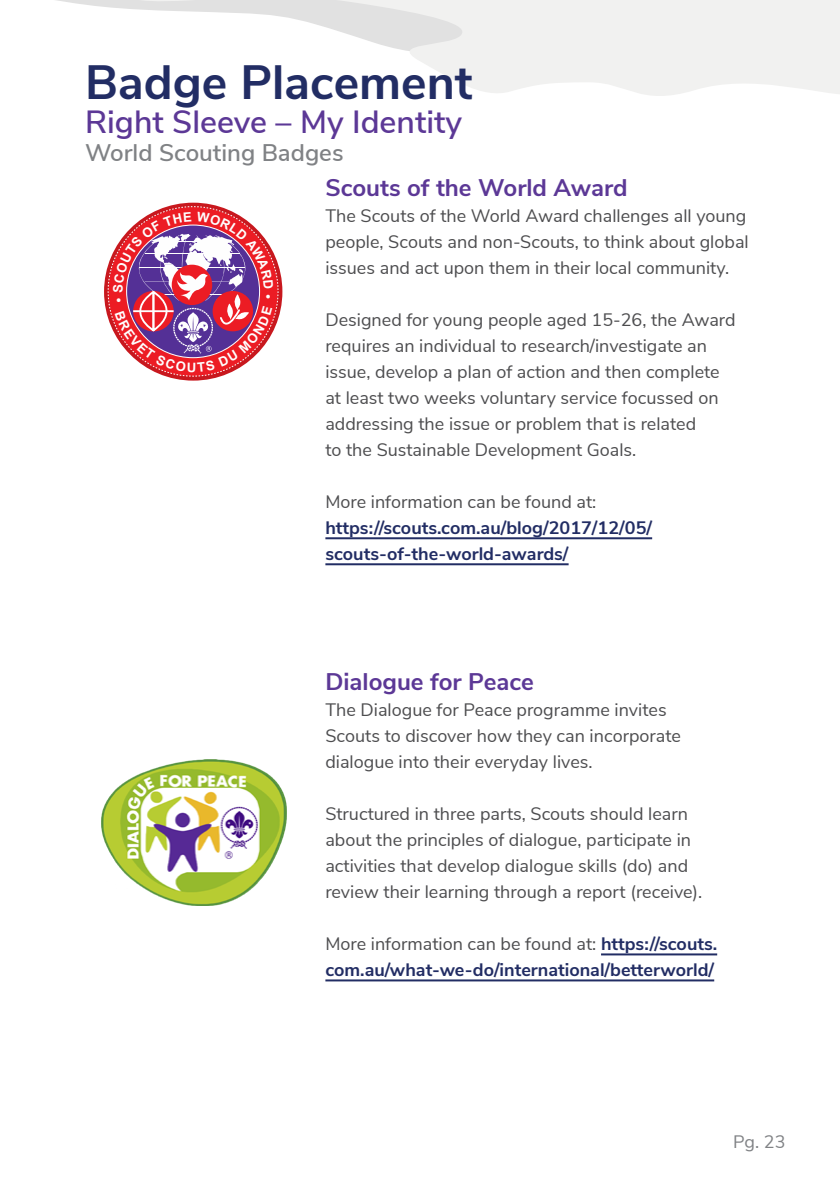
<style>
.page{position:relative;width:840px;height:1191px;background:#fff}
.page>*{position:absolute;margin:0;border:0;box-sizing:border-box;transform-origin:0 0}
.t1{font:700 48px "Nunito Sans";color:#222d64}
.t2{font:600 32px "Nunito Sans";color:#5c3896}
.t3{font:700 24px "Nunito Sans";color:#5c3896}
.t4{font:600 24px "Nunito Sans";color:#808285}
.t5{font:18px/26px "Nunito Sans";color:#4d4d4f}
.t6{font:700 18px/26px "Nunito Sans";color:#222d64}
.t7{font:18px "Nunito Sans";color:#808285}
.s1{font-weight:400;color:#4d4d4f}
</style>
<div class="page">
<svg style="left:76px;top:0;width:763px;height:306px"></svg>
<hr style="left:325px;top:537px;width:326px;height:2px;background:#222d64">
<hr style="left:325px;top:563px;width:243px;height:2px;background:#222d64">
<hr style="left:600px;top:953px;width:116px;height:2px;background:#222d64">
<hr style="left:325px;top:979px;width:388px;height:2px;background:#222d64">
<img style="left:101px;top:759px;width:185px;height:146px">
<svg style="left:107px;top:206px;width:171px;height:171px"></svg>
<h1 class="t1" style="left:85px;top:47px;width:388px">Badge Placement</h1>
<h2 class="t2" style="left:85px;top:99px;width:378px">Right Sleeve – My Identity</h2>
<h3 class="t4" style="left:85px;top:135px;width:260px">World Scouting Badges</h3>
<h3 class="t3" style="left:325px;top:170px;width:303px">Scouts of the World Award</h3>
<p class="t5" style="left:325px;top:202px;width:424px">The Scouts of the World Award challenges all young people, Scouts and non-Scouts, to think about global issues and act upon them in their local community.</p>
<p class="t5" style="left:325px;top:306px;width:411px">Designed for young people aged 15-26, the Award requires an individual to research/investigate an issue, develop a plan of action and then complete at least two weeks voluntary service focussed on addressing the issue or problem that is related<br>to the Sustainable Development Goals.</p>
<p class="t5" style="left:325px;top:488px;width:272px">More information can be found at:</p>
<p class="t6" style="left:325px;top:514px;width:328px">https://scouts.com.au/blog/2017/12/05/ scouts-of-the-world-awards/</p>
<h3 class="t3" style="left:325px;top:664px;width:210px">Dialogue for Peace</h3>
<p class="t5" style="left:325px;top:696px;width:357px">The Dialogue for Peace programme invites<br>Scouts to discover how they can incorporate dialogue into their everyday lives.</p>
<p class="t5" style="left:325px;top:800px;width:378px">Structured in three parts, Scouts should learn about the principles of dialogue, participate in activities that develop dialogue skills (do) and review their learning through a report (receive).</p>
<p class="t6" style="left:325px;top:930px;width:393px"><span class="s1">More information can be found at:</span> https://scouts. com.au/what-we-do/international/betterworld/</p>
<p class="t7" style="left:732px;top:1128px;width:54px">Pg. 23</p>
</div>
